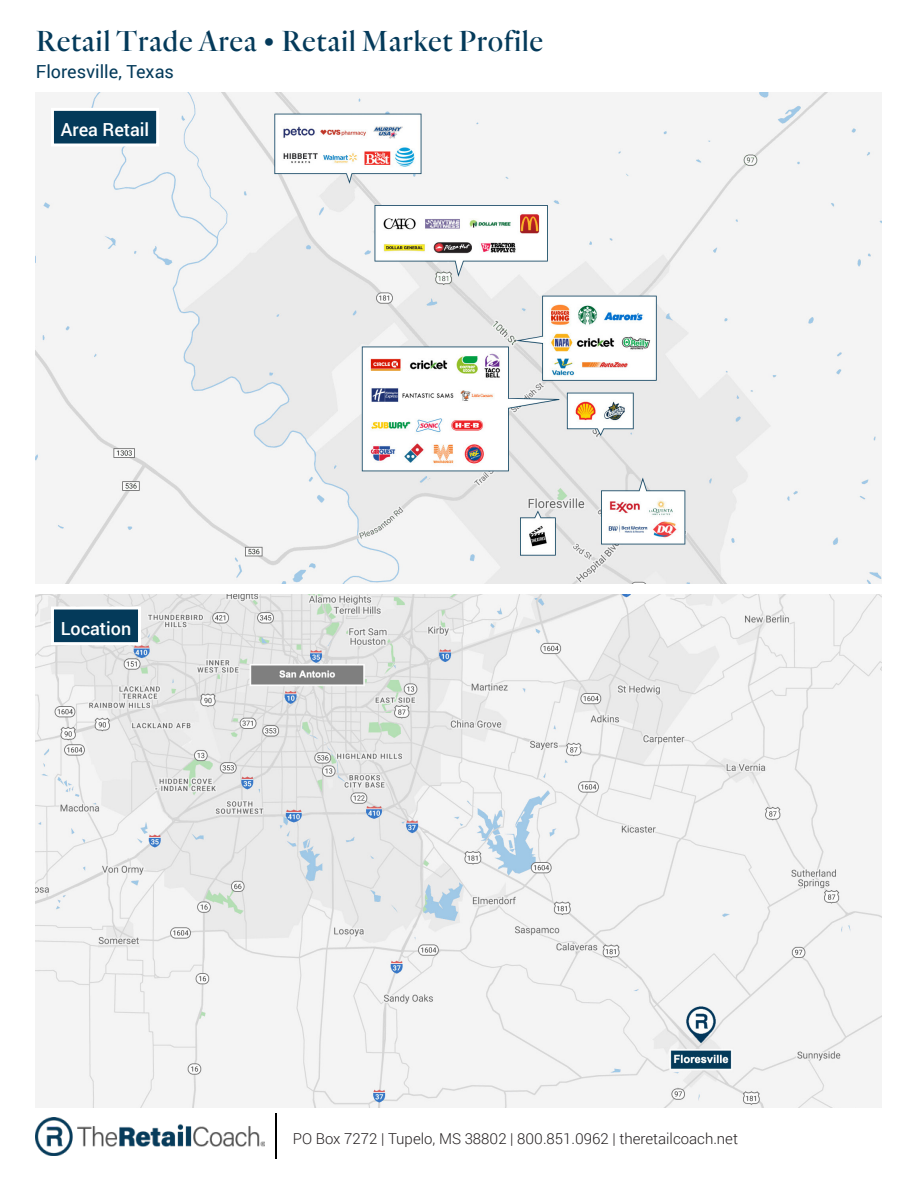
<style>
.page{position:relative;width:918px;height:1188px;background:#fff}
.page>*{position:absolute;margin:0;border:0;box-sizing:border-box;transform-origin:0 0}
.BlueTitles{font:30px "TRC Quarto Regular";letter-spacing:.025em;color:#043a5a}
.t1{font:500 18px "Roboto";color:#fff}
.BlueTitles-2{font:18px "Roboto";color:#043a5a}
.t2{font:300 15px "Roboto";color:#231f20}
</style>
<div class="page">
<img style="left:36px;top:1118px;width:228px;height:37px">
<img style="left:275px;top:1114px;width:1px;height:45px">
<img style="left:36px;top:93px;width:846px;height:490px">
<img style="left:36px;top:594px;width:846px;height:514px">
<div style="left:52px;top:109px;width:106px;height:36px;background:#043a5a"></div>
<div style="left:51px;top:108px;width:108px;height:39px;border:3px solid #fff"></div>
<div style="left:52px;top:608px;width:88px;height:36px;background:#043a5a"></div>
<div style="left:51px;top:607px;width:90px;height:38px;border:3px solid #fff"></div>
<p class="BlueTitles" style="left:36px;top:22px;width:509px">Retail Trade Area • Retail Market Profile</p>
<p class="BlueTitles-2" style="left:36px;top:59px;width:140px">Floresville, Texas</p>
<p class="t1" style="left:61px;top:117px;width:90px">Area Retail</p>
<p class="t1" style="left:61px;top:616px;width:72px">Location</p>
<p class="t2" style="left:293px;top:1129px;width:447px">PO Box 7272 | Tupelo, MS 38802 | 800.851.0962 | theretailcoach.net</p>
</div>
